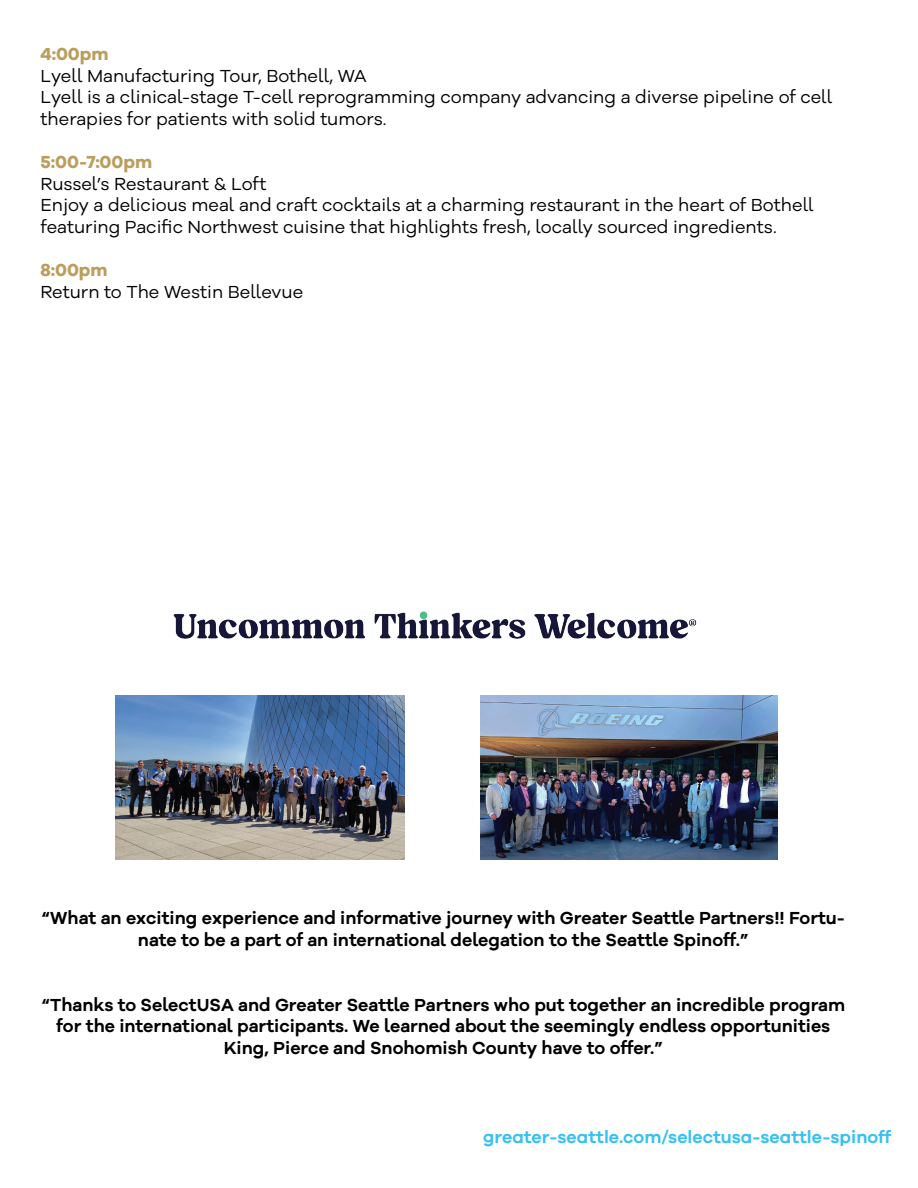
<style>
.page{position:relative;width:918px;height:1188px;background:#fff}
.page>*{position:absolute;margin:0;border:0;box-sizing:border-box;transform-origin:0 0}
.t1{font:18px/21.6px "Galano Grotesque Alt";color:#000}
.t2{font:600 18px/21.6px "Galano Grotesque Alt";color:#000;text-align:center}
.t3{font:600 18px "Galano Grotesque";color:#37c1f1}
.t4{font:700 18px "Galano Grotesque Alt";color:#bb9e5c}
</style>
<div class="page">
<img style="left:173px;top:611px;width:524px;height:28px">
<img style="left:115px;top:696px;width:290px;height:163px">
<img style="left:481px;top:696px;width:297px;height:163px">
<p class="t4" style="left:40px;top:42px;width:70px">4:00pm</p>
<p class="t1" style="left:40px;top:64px;width:794px">Lyell Manufacturing Tour, Bothell, WA<br>Lyell is a clinical-stage T-cell reprogramming company advancing a diverse pipeline of cell therapies for patients with solid tumors.</p>
<p class="t4" style="left:40px;top:150px;width:113px">5:00-7:00pm</p>
<p class="t1" style="left:40px;top:172px;width:775px">Russel’s Restaurant &amp; Loft<br>Enjoy a delicious meal and craft cocktails at a charming restaurant in the heart of Bothell featuring Pacific Northwest cuisine that highlights fresh, locally sourced ingredients.</p>
<p class="t4" style="left:40px;top:258px;width:69px">8:00pm</p>
<p class="t1" style="left:40px;top:280px;width:264px">Return to The Westin Bellevue</p>
<p class="t2" style="left:42px;top:907px;width:805px">“What an exciting experience and informative journey with Greater Seattle Partners!! Fortu&shy;nate to be a part of an international delegation to the Seattle Spinoff.”</p>
<p class="t2" style="left:41px;top:993px;width:805px">“Thanks to SelectUSA and Greater Seattle Partners who put together an incredible program for the international participants. We learned about the seemingly endless opportunities<br>King, Pierce and Snohomish County have to offer.”</p>
<p class="t3" style="left:483px;top:1126px;width:409px">greater-seattle.com/selectusa-seattle-spinoff</p>
</div>
